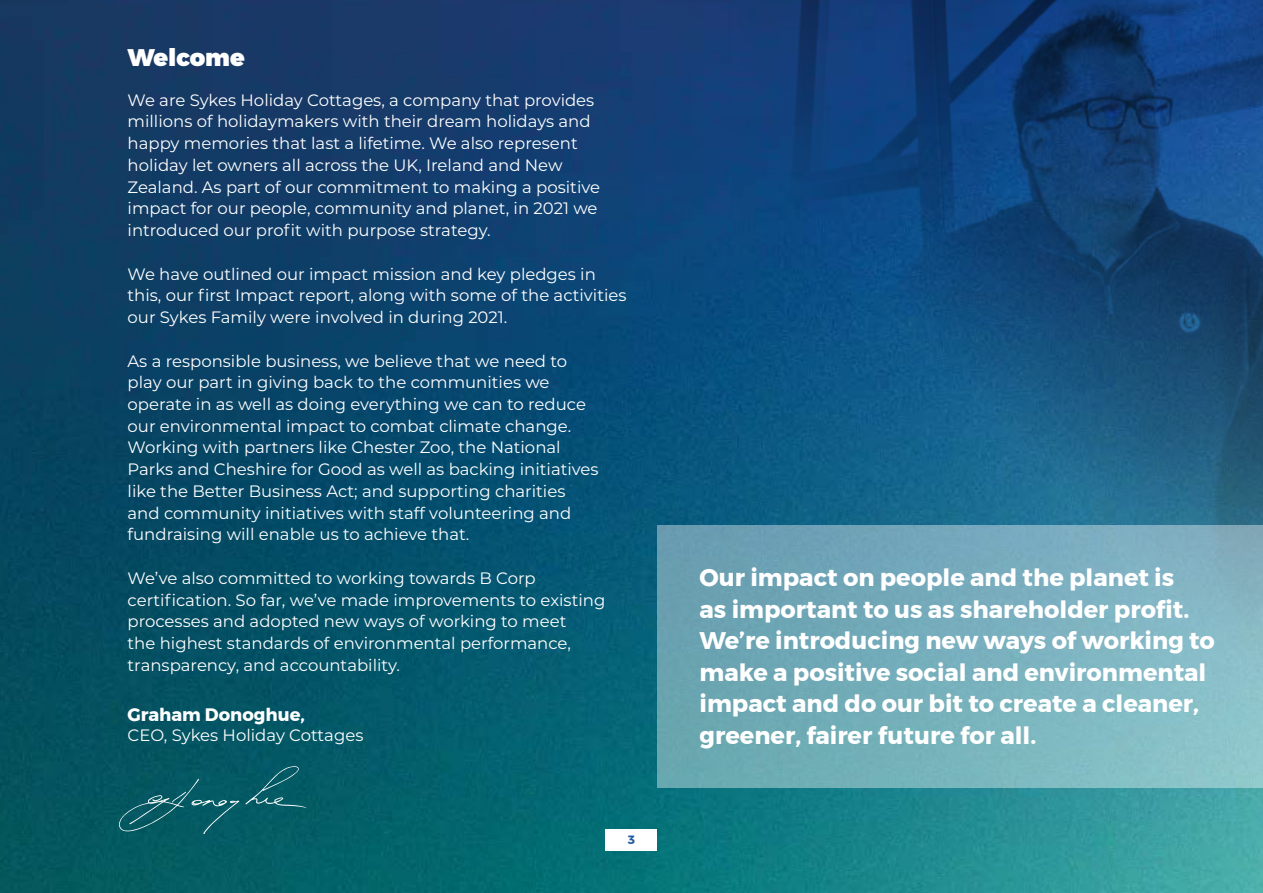
<style>
.page{position:relative;width:1263px;height:893px;background:#fff}
.page>*{position:absolute;margin:0;border:0;box-sizing:border-box;transform-origin:0 0}
.t1{font:700 24px/31.5px "Montserrat";color:#fff}
.t2{font:900 24px "Montserrat";color:#fff}
.t3{font:700 18px "Montserrat";color:#fff}
.t4{font:16.5px/21.8px "Montserrat";color:#fff}
.t5{font:700 12px "Montserrat";color:#1f5ba3}
</style>
<div class="page">
<img style="left:0;top:0;width:240px;height:893px">
<img style="left:240px;top:0;width:1023px;height:893px">
<svg style="left:606px;top:829px;width:51px;height:21px"></svg>
<svg style="left:245px;top:766px;width:61px;height:42px"></svg>
<svg style="left:119px;top:779px;width:120px;height:55px"></svg>
<div style="left:657px;top:526px;width:606px;height:262px;background:linear-gradient(to right,#66a1af,#8abec9)"></div>
<h1 class="t2" style="left:128px;top:38px;width:119px">Welcome</h1>
<p class="t4" style="left:128px;top:88px;width:474px">We are Sykes Holiday Cottages, a company that provides millions of holidaymakers with their dream holidays and happy memories that last a lifetime. We also represent holiday let owners all across the UK, Ireland and New Zealand. As part of our commitment to making a positive impact for our people, community and planet, in 2021 we introduced our profit with purpose strategy.</p>
<p class="t4" style="left:128px;top:262px;width:500px">We have outlined our impact mission and key pledges in this, our first Impact report, along with some of the activities our Sykes Family were involved in during 2021.</p>
<p class="t4" style="left:128px;top:349px;width:472px">As a responsible business, we believe that we need to play our part in giving back to the communities we operate in as well as doing everything we can to reduce our environmental impact to combat climate change.<br>Working with partners like Chester Zoo, the National Parks and Cheshire for Good as well as backing initiatives like the Better Business Act; and supporting charities and community initiatives with staff volunteering and fundraising will enable us to achieve that.</p>
<p class="t4" style="left:128px;top:567px;width:479px">We’ve also committed to working towards B Corp certification. So far, we’ve made improvements to existing processes and adopted new ways of working to meet<br>the highest standards of environmental performance, transparency, and accountability.</p>
<p class="t3" style="left:128px;top:701px;width:179px">Graham Donoghue,</p>
<p class="t4" style="left:128px;top:724px;width:237px">CEO, Sykes Holiday Cottages</p>
<p class="t5" style="left:628px;top:830px;width:9px">3</p>
<h1 class="t1" style="left:699px;top:562px;width:517px">Our impact on people and the planet is<br>as important to us as shareholder profit.<br>We’re introducing new ways of working to make a positive social and environmental impact and do our bit to create a cleaner, greener, fairer future for all.</h1>
</div>
